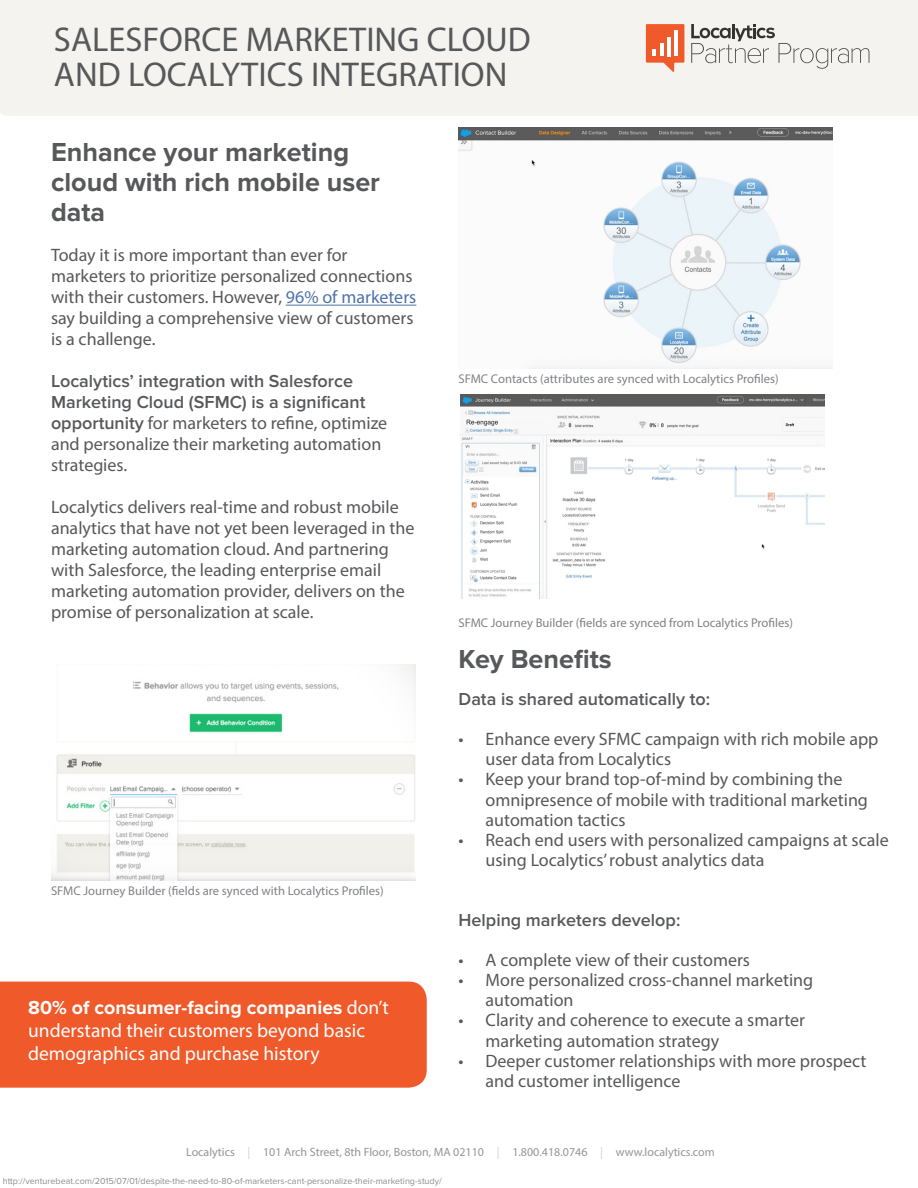
<style>
.page{position:relative;width:918px;height:1188px;background:#fff}
.page>*{position:absolute;margin:0;border:0;box-sizing:border-box;transform-origin:0 0}
.t1{font:34.5px "Myriad Pro";color:#57585a}
.t2{font:700 27px/30px "Proxima Nova";color:#57585a}
.t3{font:19.5px/23.4px "Myriad Pro";color:#fff}
.t4{font:18px/21px "Myriad Pro";color:#57585a}
.t5{font:600 18px/21px "Proxima Nova";color:#57585a}
.t6{font:12.6px "Myriad Pro";color:#808285}
.t7{font:12px "Myriad Pro";color:#939598}
.t8{font:9px "Proxima Nova";color:#8a8c8f}
.s1{color:#4d72ac}
.s2{font-family:"Myriad Pro";font-weight:400}
.s3{font-family:"Proxima Nova";font-weight:700}
.s4{color:#d1d2d4}
</style>
<div class="page">
<div style="left:0;top:0;width:918px;height:116px;background:#f4f3ef"></div>
<svg style="left:646px;top:24px;width:38px;height:48px"></svg>
<svg style="left:691px;top:24px;width:178px;height:45px"></svg>
<img style="left:51px;top:665px;width:365px;height:216px">
<hr style="left:286px;top:305px;width:130px;height:1px;background:#4d72ac">
<div style="left:0;top:982px;width:427px;height:106px;background:#f05929"></div>
<img style="left:459px;top:128px;width:373px;height:241px">
<img style="left:460px;top:394px;width:365px;height:205px">
<p class="t1" style="left:54px;top:19px;width:478px">SALESFORCE MARKETING CLOUD</p>
<p class="t1" style="left:54px;top:53px;width:455px">AND LOCALYTICS INTEGRATION</p>
<p class="t2" style="left:51px;top:137px;width:331px">Enhance your marketing cloud with rich mobile user data</p>
<p class="t4" style="left:51px;top:245px;width:367px">Today it is more important than ever for marketers to prioritize personalized connections with their customers. However, <span class="s1">96% of marketers </span>say building a comprehensive view of customers is a challenge.</p>
<p class="t5" style="left:51px;top:371px;width:338px">Localytics’ integration with Salesforce Marketing Cloud (SFMC) is a significant opportunity <span class="s2">for marketers to refine, optimize and personalize their marketing automation strategies.</span></p>
<p class="t4" style="left:51px;top:497px;width:365px">Localytics delivers real-time and robust mobile analytics that have not yet been leveraged in the marketing automation cloud. And partnering with Salesforce, the leading enterprise email marketing automation provider, delivers on the promise of personalization at scale.</p>
<p class="t6" style="left:51px;top:883px;width:334px">SFMC Journey Builder (fields are synced with Localytics Profiles)</p>
<p class="t3" style="left:28px;top:995px;width:362px"><span class="s3">80% of consumer-facing companies</span> don’t understand their customers beyond basic demographics and purchase history</p>
<p class="t6" style="left:459px;top:371px;width:322px">SFMC Contacts (attributes are synced with Localytics Profiles)</p>
<p class="t6" style="left:459px;top:615px;width:336px">SFMC Journey Builder (fields are synced from Localytics Profiles)</p>
<p class="t2" style="left:459px;top:644px;width:155px">Key Benefits</p>
<p class="t5" style="left:459px;top:689px;width:253px">Data is shared automatically to:</p>
<p class="t4" style="left:486px;top:728px;width:394px;line-height:20.2px;text-indent:-27px">• Enhance every SFMC campaign with rich mobile app user data from Localytics</p>
<p class="t4" style="left:486px;top:769px;width:384px;line-height:20.2px;text-indent:-27px">• Keep your brand top-of-mind by combining the omnipresence of mobile with traditional marketing automation tactics</p>
<p class="t4" style="left:486px;top:830px;width:405px;line-height:20.2px;text-indent:-27px">• Reach end users with personalized campaigns at scale using Localytics’ robust analytics data</p>
<p class="t5" style="left:459px;top:910px;width:223px">Helping marketers develop:</p>
<p class="t4" style="left:459px;top:949px;width:293px">• A complete view of their customers</p>
<p class="t4" style="left:486px;top:970px;width:329px;line-height:20.2px;text-indent:-27px">• More personalized cross-channel marketing automation</p>
<p class="t4" style="left:486px;top:1010px;width:321px;line-height:20.2px;text-indent:-27px">• Clarity and coherence to execute a smarter marketing automation strategy</p>
<p class="t4" style="left:486px;top:1051px;width:382px;line-height:20.2px;text-indent:-27px">• Deeper customer relationships with more prospect and customer intelligence</p>
<p class="t7" style="left:186px;top:1145px;width:530px">Localytics <span class="s4">|</span> 101 Arch Street, 8th Floor, Boston, MA 02110 <span class="s4">|</span> 1.800.418.0746 <span class="s4">|</span> www.localytics.com</p>
<p class="t8" style="left:3px;top:1176px;width:441px">http://venturebeat.com/2015/07/01/despite-the-need-to-80-of-marketers-cant-personalize-their-marketing-study/</p>
</div>
